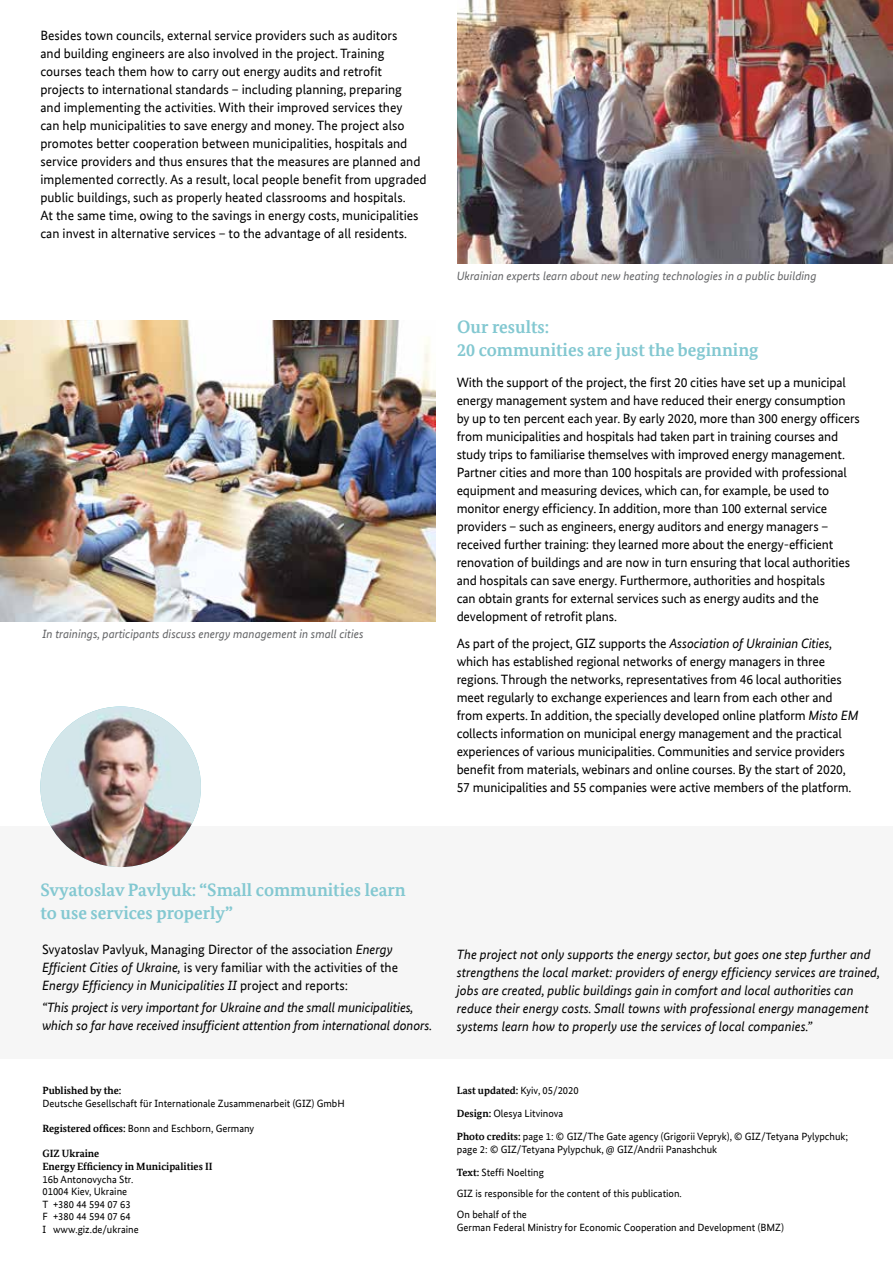
<style>
.page{position:relative;width:893px;height:1263px;background:#fff}
.page>*{position:absolute;margin:0;border:0;box-sizing:border-box;transform-origin:0 0}
.t1{font:700 18px/22.5px "Bundes Serif Office";color:#83c8d1}
.t2{font:13.5px/18px "Bundes Sans Office";letter-spacing:-.01em;color:#000}
.t3{font:italic 13.5px/18px "Bundes Sans Office";color:#000}
.t4{font:italic 12px "Bundes Sans Office";color:#636466}
.t5{font:10.5px/12.6px "Bundes Sans Office";color:#000}
.t6{font:700 10.5px/12.6px "Bundes Serif Office";color:#000}
.s1{font-style:italic}
.s2{font-family:"Bundes Serif Office";font-weight:700}
.s3{font-family:"Bundes Sans Office";font-weight:400}
</style>
<div class="page">
<div style="left:0;top:826px;width:893px;height:233px;background:#f6f6f6"></div>
<img style="left:457px;top:0;width:436px;height:264px">
<img style="left:0;top:321px;width:436px;height:300px">
<img style="left:40px;top:706px;width:161px;height:161px;border-radius:80px">
<p class="t2" style="left:40px;top:27px;width:388px">Besides town councils, external service providers such as auditors<br>and building engineers are also involved in the project. Training courses teach them how to carry out energy audits and retrofit projects to international standards – including planning, preparing<br>and implementing the activities. With their improved services they<br>can help municipalities to save energy and money. The project also promotes better cooperation between municipalities, hospitals and service providers and thus ensures that the measures are planned and implemented correctly. As a result, local people benefit from upgraded public buildings, such as properly heated classrooms and hospitals.<br>At the same time, owing to the savings in energy costs, municipalities can invest in alternative services – to the advantage of all residents.</p>
<p class="t4" style="left:43px;top:627px;width:322px">In trainings, participants discuss energy management in small cities</p>
<p class="t4" style="left:457px;top:269px;width:361px">Ukrainian experts learn about new heating technologies in a public building</p>
<h1 class="t1" style="left:457px;top:316px;width:303px">Our results:<br>20 communities are just the beginning</h1>
<p class="t2" style="left:457px;top:374px;width:405px">With the support of the project, the first 20 cities have set up a municipal energy management system and have reduced their energy consumption by up to ten percent each year. By early 2020, more than 300 energy officers from municipalities and hospitals had taken part in training courses and study trips to familiarise themselves with improved energy management.<br>Partner cities and more than 100 hospitals are provided with professional equipment and measuring devices, which can, for example, be used to monitor energy efficiency. In addition, more than 100 external service providers – such as engineers, energy auditors and energy managers – received further training: they learned more about the energy-efficient renovation of buildings and are now in turn ensuring that local authorities and hospitals can save energy. Furthermore, authorities and hospitals<br>can obtain grants for external services such as energy audits and the development of retrofit plans.</p>
<p class="t2" style="left:457px;top:634px;width:404px">As part of the project, GIZ supports the <span class="s1">Association of Ukrainian Cities, </span>which has established regional networks of energy managers in three regions. Through the networks, representatives from 46 local authorities meet regularly to exchange experiences and learn from each other and from experts. In addition, the specially developed online platform <span class="s1">Misto EM </span>collects information on municipal energy management and the practical experiences of various municipalities. Communities and service providers benefit from materials, webinars and online courses. By the start of 2020, 57 municipalities and 55 companies were active members of the platform.</p>
<h1 class="t1" style="left:40px;top:879px;width:367px">Svyatoslav Pavlyuk: “Small communities learn to use services properly”</h1>
<p class="t2" style="left:42px;top:940px;width:357px">Svyatoslav Pavlyuk, Managing Director of the association <span class="s1">Energy<br>Efficient Cities of Ukraine,</span> is very familiar with the activities of the<br><span class="s1">Energy Efficiency in Municipalities II</span> project and reports:</p>
<p class="t3" style="left:42px;top:998px;width:392px">“This project is very important for Ukraine and the small municipalities, which so far have received insufficient attention from international donors.</p>
<p class="t6" style="left:43px;top:1084px;width:80px">Published by the:</p>
<p class="t5" style="left:43px;top:1097px;width:304px">Deutsche Gesellschaft für Internationale Zusammenarbeit (GIZ) GmbH</p>
<p class="t5" style="left:43px;top:1122px;width:213px"><span class="s2">Registered offices:</span> Bonn and Eschborn, Germany</p>
<p class="t6" style="left:43px;top:1147px;width:171px">GIZ Ukraine<br>Energy Efficiency in Municipalities II</p>
<p class="t5" style="left:43px;top:1172px;width:98px">16b Antonovycha Str.<br>01004 Kiev, Ukraine<br>T +380 44 594 07 63<br>F +380 44 594 07 64<br>I www.giz.de/ukraine</p>
<p class="t3" style="left:457px;top:945px;width:425px">The project not only supports the energy sector, but goes one step further and strengthens the local market: providers of energy efficiency services are trained, jobs are created, public buildings gain in comfort and local authorities can reduce their energy costs. Small towns with professional energy management systems learn how to properly use the services of local companies.”</p>
<p class="t6" style="left:457px;top:1084px;width:123px">Last updated: <span class="s3">Kyiv, 05/2020</span></p>
<p class="t5" style="left:457px;top:1107px;width:108px"><span class="s2">Design:</span> Olesya Litvinova</p>
<p class="t5" style="left:457px;top:1130px;width:393px"><span class="s2">Photo credits:</span> page 1: © GIZ/The Gate agency (Grigorii Vepryk), © GIZ/Tetyana Pylypchuk; page 2: © GIZ/Tetyana Pylypchuk, @ GIZ/Andrii Panashchuk</p>
<p class="t5" style="left:457px;top:1162px;width:227px;line-height:21.1px"><span class="s2">Text:</span> Steffi Noelting<br>GIZ is responsible for the content of this publication.<br>On behalf of the</p>
<p class="t5" style="left:457px;top:1221px;width:328px">German Federal Ministry for Economic Cooperation and Development (BMZ)</p>
</div>
